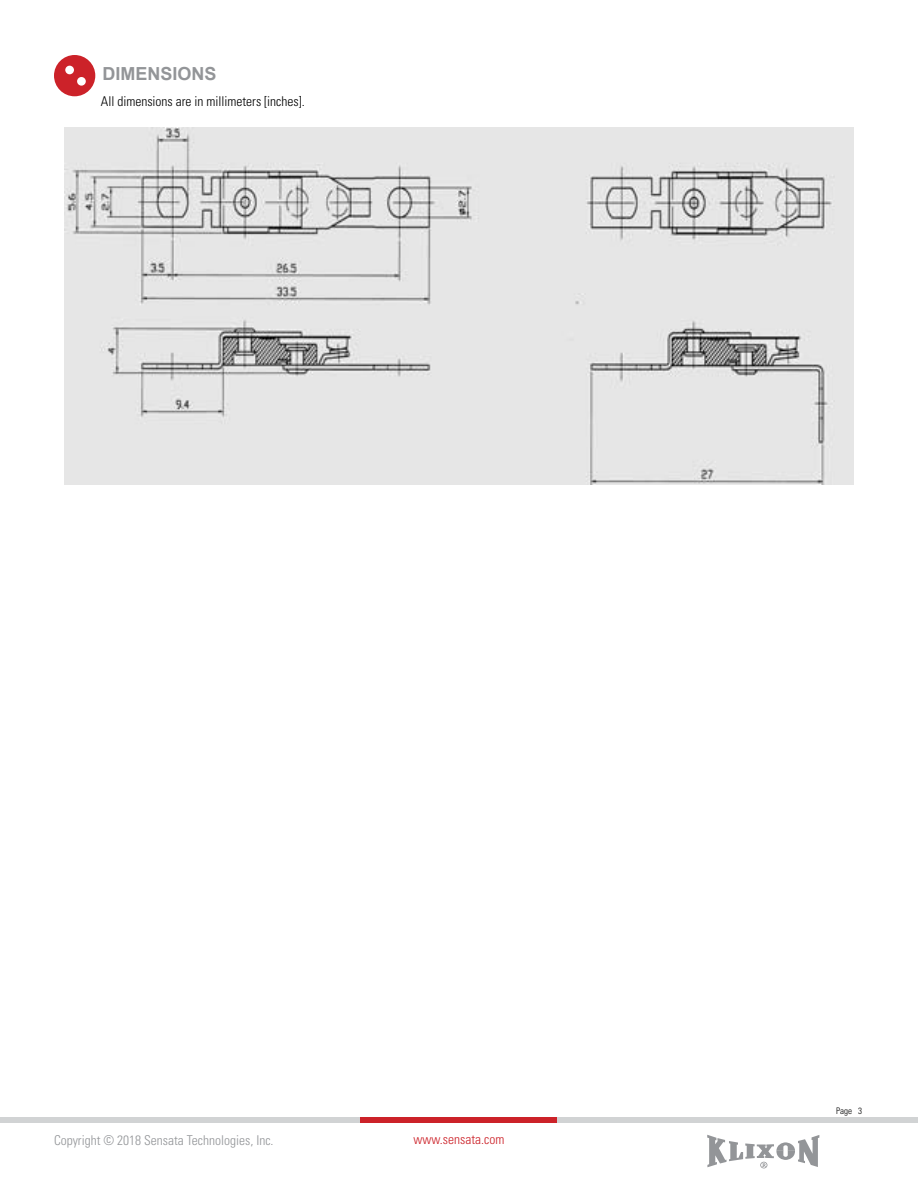
<style>
.page{position:relative;width:918px;height:1188px;background:#fff}
.page>*{position:absolute;margin:0;border:0;box-sizing:border-box;transform-origin:0 0}
.t1{font:700 18px "Arial";color:#939598}
.t2{font:300 condensed 13.5px "Univers";color:#939598}
.t3{font:300 condensed 13.5px "Univers";color:#000}
.t4{font:300 condensed 13.5px "Univers";color:#cc2229}
.t5{font:300 condensed 9px "Univers";color:#000}
</style>
<div class="page">
<div style="left:0;top:1117px;width:918px;height:6px;background:#d1d3d4"></div>
<div style="left:361px;top:1117px;width:196px;height:6px;background:#cc2229"></div>
<svg style="left:707px;top:1135px;width:112px;height:33px"></svg>
<svg style="left:54px;top:55px;width:41px;height:41px"></svg>
<img style="left:64px;top:127px;width:790px;height:357px">
<h1 class="t1" style="left:102px;top:62px;width:116px">DIMENSIONS</h1>
<p class="t3" style="left:101px;top:93px;width:205px">All dimensions are in millimeters [inches].</p>
<p class="t2" style="left:54px;top:1132px;width:221px">Copyright © 2018 Sensata Technologies, Inc.</p>
<p class="t4" style="left:414px;top:1131px;width:92px">www.sensata.com</p>
<p class="t5" style="left:836px;top:1105px;width:27px">Page 3</p>
</div>
